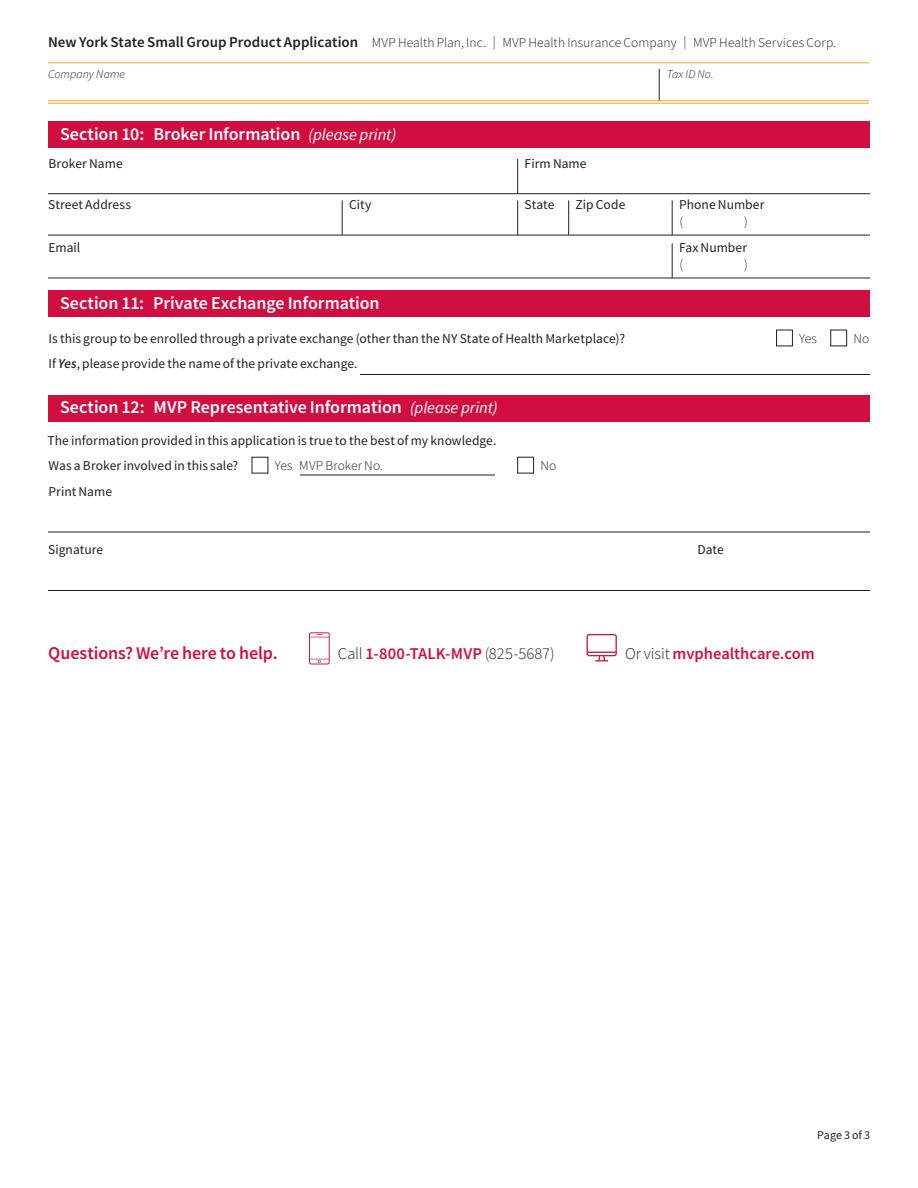
<style>
.page{position:relative;width:918px;height:1188px;background:#fff}
.page>*{position:absolute;margin:0;border:0;box-sizing:border-box;transform-origin:0 0}
.t1{font:600 18px "Source Sans Pro";letter-spacing:-.005em;color:#fff}
.t2{font:600 18px "Source Sans Pro";letter-spacing:-.005em;color:#d10e40}
.t3{font:300 16.5px "Source Sans Pro";letter-spacing:.005em;color:#231f20}
.t4{font:600 16.5px "Source Sans Pro";color:#d10e40}
.t5{font:13.5px/25.5px "Source Sans Pro";letter-spacing:.005em;color:#231f20}
.t6{font:300 13.5px "Source Sans Pro";letter-spacing:.005em;color:#231f20}
.t7{font:italic 300 12px "Source Sans Pro";letter-spacing:.01em;color:#231f20}
.t8{font:12px "Source Sans Pro";letter-spacing:.005em;color:#231f20}
.s1{font-weight:600;font-size:15px}
.s2{font-weight:400;font-style:italic;font-size:16.5px}
.s3{font-weight:600;font-style:italic}
.s4{font-weight:600;color:#d10e40}
.s5{font-weight:300;color:#231f20}
</style>
<div class="page">
<div style="left:48px;top:121px;width:822px;height:27px;background:#d10e40"></div>
<hr style="left:48px;top:193px;width:822px;height:1px;background:#231f20">
<hr style="left:48px;top:235px;width:822px;height:1px;background:#231f20">
<hr style="left:48px;top:278px;width:822px;height:1px;background:#231f20">
<hr style="left:517px;top:159px;width:1px;height:35px;background:#231f20">
<hr style="left:342px;top:200px;width:1px;height:35px;background:#231f20">
<hr style="left:517px;top:200px;width:1px;height:35px;background:#231f20">
<hr style="left:568px;top:200px;width:1px;height:35px;background:#231f20">
<hr style="left:672px;top:200px;width:1px;height:35px;background:#231f20">
<hr style="left:672px;top:243px;width:1px;height:35px;background:#231f20">
<div style="left:48px;top:290px;width:822px;height:27px;background:#d10e40"></div>
<hr style="left:360px;top:374px;width:510px;height:1px;background:#231f20">
<div style="left:776px;top:330px;width:17px;height:16px;border:1px solid #231f20"></div>
<div style="left:831px;top:330px;width:16px;height:16px;border:1px solid #231f20"></div>
<div style="left:48px;top:395px;width:822px;height:27px;background:#d10e40"></div>
<hr style="left:300px;top:475px;width:195px;height:1px;background:#231f20">
<hr style="left:48px;top:532px;width:822px;height:1px;background:#231f20">
<hr style="left:48px;top:590px;width:822px;height:1px;background:#231f20">
<div style="left:518px;top:457px;width:16px;height:16px;border:1px solid #231f20"></div>
<svg style="left:309px;top:632px;width:21px;height:33px"></svg>
<svg style="left:587px;top:634px;width:30px;height:28px"></svg>
<hr style="left:659px;top:69px;width:1px;height:31px;background:#231f20">
<hr style="left:48px;top:63px;width:821px;height:1px;background:#eca920">
<hr style="left:48px;top:100px;width:821px;height:1px;background:#eca920">
<hr style="left:48px;top:103px;width:821px;height:1px;background:#eca920">
<p class="t6" style="left:48px;top:34px;width:790px"><span class="s1">New York State Small Group Product Application</span> MVP Health Plan, Inc. | MVP Health Insurance Company | MVP Health Services Corp.</p>
<p class="t7" style="left:48px;top:67px;width:79px">Company Name</p>
<p class="t7" style="left:667px;top:67px;width:48px">Tax ID No.</p>
<h1 class="t1" style="left:60px;top:122px;width:338px">Section 10: Broker Information <span class="s2">(please print)</span></h1>
<p class="t5" style="left:49px;top:151px;width:76px">Broker Name</p>
<p class="t5" style="left:525px;top:151px;width:64px">Firm Name</p>
<p class="t5" style="left:48px;top:192px;width:84px">Street Address</p>
<p class="t5" style="left:349px;top:192px;width:24px">City</p>
<p class="t5" style="left:525px;top:192px;width:31px">State</p>
<p class="t5" style="left:576px;top:192px;width:51px">Zip Code</p>
<p class="t5" style="left:679px;top:192px;width:87px">Phone Number</p>
<p class="t6" style="left:680px;top:213px;width:5px">(</p>
<p class="t6" style="left:744px;top:213px;width:5px">)</p>
<p class="t5" style="left:49px;top:235px;width:33px">Email</p>
<p class="t5" style="left:679px;top:235px;width:69px">Fax Number</p>
<p class="t6" style="left:680px;top:256px;width:5px">(</p>
<p class="t6" style="left:744px;top:256px;width:5px">)</p>
<h1 class="t1" style="left:60px;top:291px;width:321px">Section 11: Private Exchange Information</h1>
<p class="t5" style="left:49px;top:326px;width:578px">Is this group to be enrolled through a private exchange (other than the NY State of Health Marketplace)?</p>
<p class="t6" style="left:799px;top:330px;width:19px">Yes</p>
<p class="t6" style="left:854px;top:330px;width:17px">No</p>
<p class="t5" style="left:49px;top:351px;width:311px">If <span class="s3">Yes</span>, please provide the name of the private exchange.</p>
<h1 class="t1" style="left:60px;top:396px;width:439px">Section 12: MVP Representative Information <span class="s2">(please print)</span></h1>
<p class="t5" style="left:47px;top:428px;width:450px">The information provided in this application is true to the best of my knowledge.<br>Was a Broker involved in this sale?</p>
<p class="t6" style="left:275px;top:458px;width:110px">Yes MVP Broker No.</p>
<p class="t6" style="left:540px;top:458px;width:17px">No</p>
<p class="t5" style="left:49px;top:479px;width:65px">Print Name</p>
<p class="t5" style="left:48px;top:537px;width:57px">Signature</p>
<p class="t5" style="left:698px;top:537px;width:28px">Date</p>
<h1 class="t2" style="left:48px;top:641px;width:231px">Questions? We’re here to help.</h1>
<p class="t3" style="left:338px;top:643px;width:218px">Call <span class="s4">1-800-TALK-MVP</span> (825-5687)</p>
<p class="t4" style="left:625px;top:642px;width:191px"><span class="s5">Or visit</span> mvphealthcare.com</p>
<p class="t8" style="left:817px;top:1127px;width:54px">Page 3 of 3</p>
</div>
